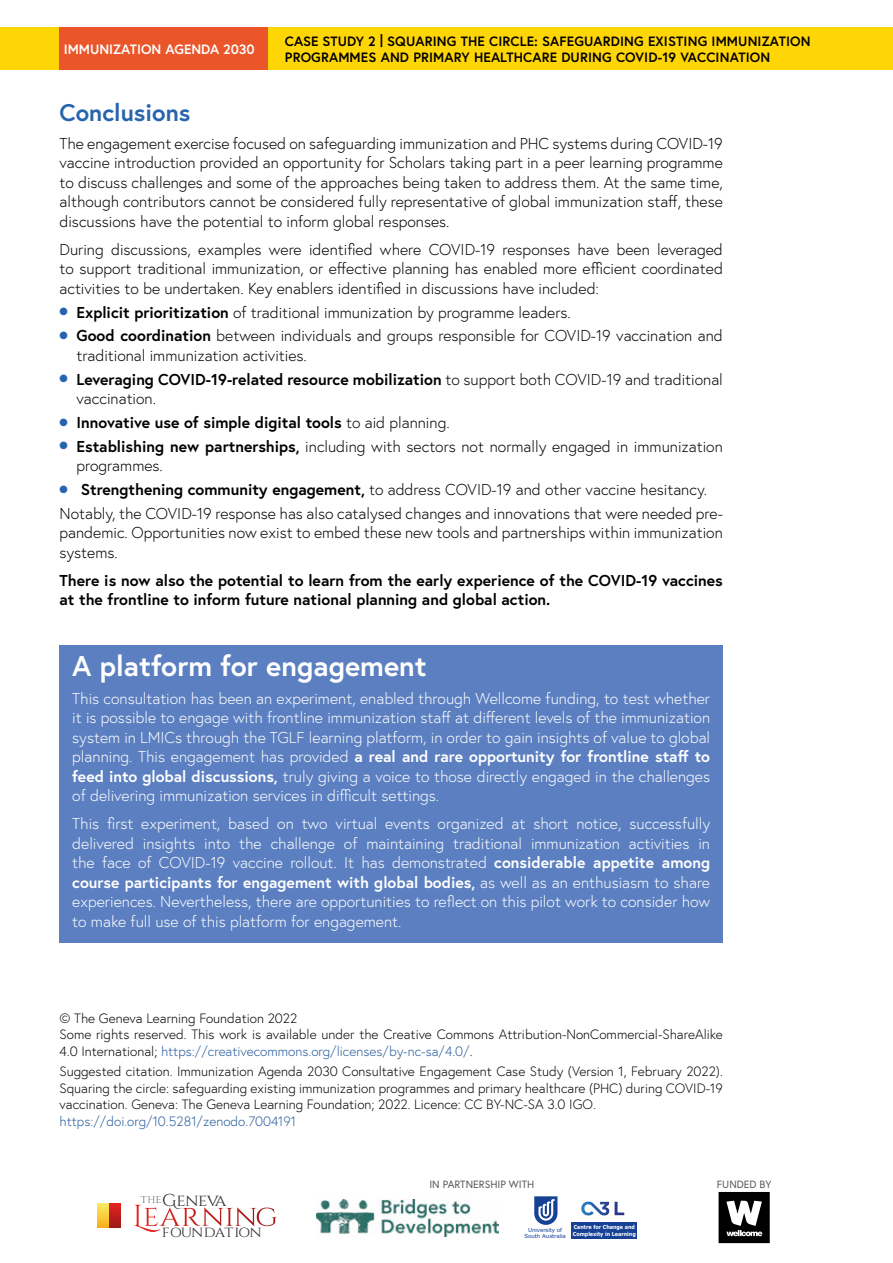
<style>
.page{position:relative;width:893px;height:1263px;background:#fff}
.page>*{position:absolute;margin:0;border:0;box-sizing:border-box;transform-origin:0 0}
.t1{font:700 28.5px "Europa";color:#fff}
.t2{font:700 24px "Europa";color:#2664ae}
.t3{font:300 15.75px/19.5px "Europa";color:#000}
.t4{font:300 15.75px/19.5px "Europa";color:#fff;text-align:justify}
.t5{font:700 15.75px/19.5px "Europa";color:#000}
.t6{font:14.7px "Cinzel Decorative";letter-spacing:-.045em;color:#282827;scale:1.11 1}
.t7{font:300 13.5px/16.5px "Europa";color:#000}
.t8{font:700 13.5px/16.5px "Europa";letter-spacing:.01em;color:#000}
.t9{font:300 13.5px "Europa";color:#275b9b}
.t10{font:700 13.5px "Europa";color:#fff}
.t11{font:13.2px "Cinzel Decorative";letter-spacing:-.035em;color:#282827;scale:1.11 1}
.t12{font:10.5px "Europa";color:#575756}
.t13{font:700 5.55px/6.6px "Verdana";letter-spacing:-.01em;color:#fff;scale:.9 1}
.t14{font:5.55px/6.6px "Verdana";letter-spacing:-.01em;color:#164194;text-align:center}
.s1{color:#2664ae}
.s2{font-weight:700}
.s3{font-weight:300}
.s4{color:#275b9b}
.s5{font-size:17.1px}
</style>
<div class="page">
<div style="left:0;top:28px;width:893px;height:42px;background:#ffd605"></div>
<div style="left:60px;top:28px;width:208px;height:42px;background:#ea5629"></div>
<div style="left:60px;top:645px;width:663px;height:45px;background:#5b7fc0"></div>
<div style="left:60px;top:683px;width:663px;height:134px;background:#5b7fc0"></div>
<div style="left:60px;top:808px;width:663px;height:135px;background:#5b7fc0"></div>
<svg style="left:98px;top:1204px;width:11px;height:23px"></svg>
<svg style="left:109px;top:1204px;width:11px;height:23px"></svg>
<svg style="left:134px;top:1205px;width:143px;height:27px"></svg>
<img style="left:316px;top:1199px;width:183px;height:37px">
<svg style="left:719px;top:1192px;width:51px;height:51px"></svg>
<svg style="left:534px;top:1196px;width:23px;height:29px"></svg>
<svg style="left:581px;top:1201px;width:28px;height:14px"></svg>
<svg style="left:615px;top:1202px;width:9px;height:13px"></svg>
<div style="left:572px;top:1222px;width:65px;height:17px;background:#164194"></div>
<p class="t10" style="left:64px;top:40px;width:193px">IMMUNIZATION AGENDA 2030</p>
<p class="t8" style="left:285px;top:33px;width:527px">CASE STUDY 2 | SQUARING THE CIRCLE: SAFEGUARDING EXISTING IMMUNIZATION<br>PROGRAMMES AND PRIMARY HEALTHCARE DURING COVID-19 VACCINATION</p>
<h2 class="t2" style="left:60px;top:96px;width:132px">Conclusions</h2>
<p class="t3" style="left:60px;top:133px;width:665px;text-align:justify">The engagement exercise focused on safeguarding immunization and PHC systems during COVID-19 vaccine introduction provided an opportunity for Scholars taking part in a peer learning programme to discuss challenges and some of the approaches being taken to address them. At the same time, although contributors cannot be considered fully representative of global immunization staff, these discussions have the potential to inform global responses.</p>
<p class="t3" style="left:60px;top:239px;width:665px;text-align:justify">During discussions, examples were identified where COVID-19 responses have been leveraged to support traditional immunization, or effective planning has enabled more efficient coordinated activities to be undertaken. Key enablers identified in discussions have included:</p>
<p class="t3" style="left:60px;top:302px;width:513px"><span class="s1">●</span> <span class="s2">Explicit prioritization</span> of traditional immunization by programme leaders.</p>
<p class="t3" style="left:77px;top:326px;width:648px;text-indent:-17px"><span class="s1">●</span> <span class="s2">Good coordination</span> between individuals and groups responsible for COVID-19 vaccination and traditional immunization activities.</p>
<p class="t3" style="left:77px;top:369px;width:648px;text-indent:-17px"><span class="s1">●</span> <span class="s2">Leveraging COVID-19-related resource mobilization</span> to support both COVID-19 and traditional vaccination.</p>
<p class="t5" style="left:60px;top:412px;width:392px"><span class="s1">●</span> Innovative use of simple digital tools <span class="s3">to aid planning.</span></p>
<p class="t3" style="left:77px;top:436px;width:648px;text-indent:-17px"><span class="s1">●</span> <span class="s2">Establishing new partnerships,</span> including with sectors not normally engaged in immunization programmes.</p>
<p class="t3" style="left:60px;top:477px;width:665px;line-height:23.7px"><span class="s1">●</span> <span class="s2">Strengthening community engagement,</span> to address COVID-19 and other vaccine hesitancy.<br>Notably, the COVID-19 response has also catalysed changes and innovations that were needed pre-</p>
<p class="t3" style="left:60px;top:523px;width:665px">pandemic. Opportunities now exist to embed these new tools and partnerships within immunization systems.</p>
<p class="t5" style="left:60px;top:570px;width:665px">There is now also the potential to learn from the early experience of the COVID-19 vaccines at the frontline to inform future national planning and global action.</p>
<h1 class="t1" style="left:72px;top:646px;width:356px">A platform for engagement</h1>
<p class="t4" style="left:72px;top:688px;width:639px">This consultation has been an experiment, enabled through Wellcome funding, to test whether it is possible to engage with frontline immunization staff at different levels of the immunization system in LMICs through the TGLF learning platform, in order to gain insights of value to global planning. This engagement has provided <span class="s2">a real and rare opportunity for frontline staff to feed into global discussions,</span> truly giving a voice to those directly engaged in the challenges of delivering immunization services in difficult settings.</p>
<p class="t4" style="left:72px;top:814px;width:639px">This first experiment, based on two virtual events organized at short notice, successfully delivered insights into the challenge of maintaining traditional immunization activities in the face of COVID-19 vaccine rollout. It has demonstrated <span class="s2">considerable appetite among course participants for engagement with global bodies,</span> as well as an enthusiasm to share experiences. Nevertheless, there are opportunities to reflect on this pilot work to consider how to make full use of this platform for engagement.</p>
<p class="t7" style="left:60px;top:1009px;width:665px">© The Geneva Learning Foundation 2022<br>Some rights reserved. This work is available under the Creative Commons Attribution-NonCommercial-ShareAlike<br>4.0 International; <span class="s4">https://creativecommons.org/licenses/by-nc-sa/4.0/</span>.</p>
<p class="t7" style="left:60px;top:1063px;width:665px;text-align:justify">Suggested citation. Immunization Agenda 2030 Consultative Engagement Case Study (Version 1, February 2022).<br>Squaring the circle: safeguarding existing immunization programmes and primary healthcare (PHC) during COVID-19 vaccination. Geneva: The Geneva Learning Foundation; 2022. Licence: CC BY-NC-SA 3.0 IGO.</p>
<p class="t9" style="left:60px;top:1113px;width:238px">https://doi.org/10.5281/zenodo.7004191</p>
<p class="t6" style="left:141px;top:1192px;width:79px"><sup>THE</sup><span class="s5">G</span>ENEVA</p>
<p class="t11" style="left:162px;top:1225px;width:92px">FOUNDATION</p>
<p class="t12" style="left:429px;top:1178px;width:106px">IN PARTNERSHIP WITH</p>
<p class="t12" style="left:717px;top:1178px;width:56px">FUNDED BY</p>
<p class="t13" style="left:573px;top:1223px;width:71px">Centre for Change and<br>Complexity in Learning</p>
<p class="t14" style="left:524px;top:1226px;width:43px">University of<br>South Australia</p>
</div>
